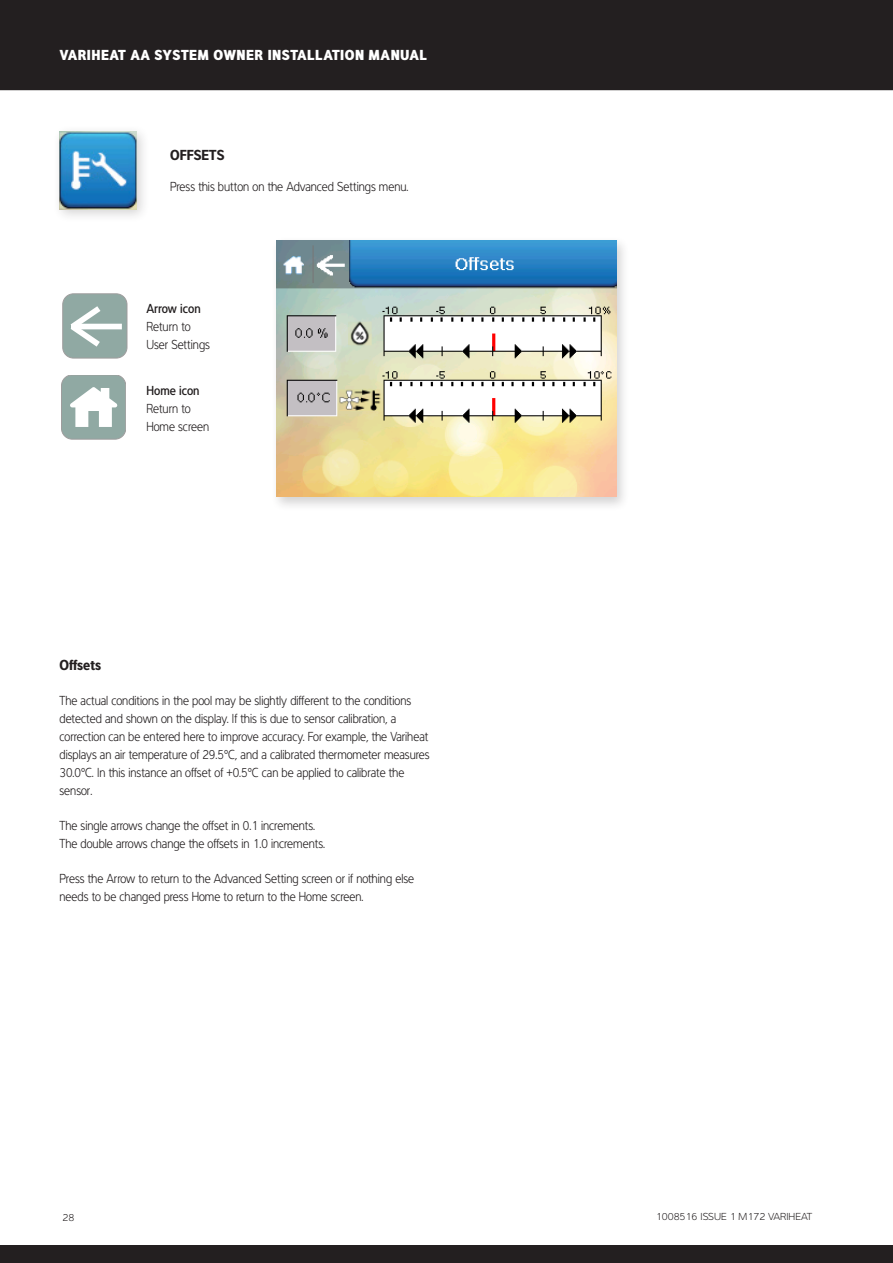
<style>
.page{position:relative;width:893px;height:1263px;background:#fff}
.page>*{position:absolute;margin:0;border:0;box-sizing:border-box;transform-origin:0 0}
.t1{font:15px "Interval Pro Black Cond";letter-spacing:.03em;color:#fff}
.Headings_without_num{font:15px "Interval Pro Bold Cond";color:#231f20}
.Subheading{font:15px "Interval Pro Bold Cond";color:#231f20}
.Body_Text{font:13.5px/18px "Interval Pro Light Cond";color:#231f20}
.t2{font:300 10.5px "Interval Pro";color:#231f20}
.s1{font-family:"Interval Pro Medium Cond"}
</style>
<div class="page">
<div style="left:0;top:0;width:893px;height:90px;background:#231f20"></div>
<div style="left:0;top:1245px;width:893px;height:18px;background:#231f20"></div>
<div style="left:52px;top:124px;width:98px;height:99px;background:#231f20;opacity:.2"></div>
<img style="left:60px;top:132px;width:76px;height:77px">
<div style="left:271px;top:236px;width:359px;height:276px;background:#231f20;opacity:.2"></div>
<img style="left:276px;top:240px;width:340px;height:257px">
<svg style="left:61px;top:376px;width:65px;height:63px"></svg>
<div style="left:63px;top:294px;width:64px;height:64px;background:#90a9a3;border-radius:11px"></div>
<div style="left:63px;top:294px;width:64px;height:64px;border:1px solid #231f20;border-radius:11px"></div>
<div style="left:76px;top:324px;width:46px;height:5px;background:#fff"></div>
<svg style="left:64px;top:301px;width:43px;height:51px"></svg>
<p class="t1" style="left:60px;top:44px;width:369px">VARIHEAT AA SYSTEM OWNER INSTALLATION MANUAL</p>
<p class="Headings_without_num" style="left:170px;top:143px;width:56px">OFFSETS</p>
<p class="Body_Text" style="left:170px;top:176px;width:240px">Press this button on the Advanced Settings menu.</p>
<p class="Body_Text" style="left:146px;top:298px;width:65px"><span class="s1">Arrow icon<br></span>Return to<br>User Settings</p>
<p class="Body_Text" style="left:146px;top:380px;width:64px"><span class="s1">Home icon<br></span>Return to<br>Home screen</p>
<p class="Subheading" style="left:60px;top:653px;width:43px">Offsets</p>
<p class="Body_Text" style="left:60px;top:690px;width:372px">The actual conditions in the pool may be slightly different to the conditions detected and shown on the display. If this is due to sensor calibration, a correction can be entered here to improve accuracy. For example, the Variheat displays an air temperature of 29.5°C, and a calibrated thermometer measures 30.0°C. In this instance an offset of +0.5°C can be applied to calibrate the sensor.</p>
<p class="Body_Text" style="left:60px;top:815px;width:267px">The single arrows change the offset in 0.1 increments.<br>The double arrows change the offsets in 1.0 increments.</p>
<p class="Body_Text" style="left:60px;top:868px;width:356px">Press the Arrow to return to the Advanced Setting screen or if nothing else needs to be changed press Home to return to the Home screen.</p>
<p class="t2" style="left:62px;top:1209px;width:13px">28</p>
<p class="t2" style="left:656px;top:1209px;width:158px">1008516 ISSUE 1 M172 VARIHEAT</p>
</div>
